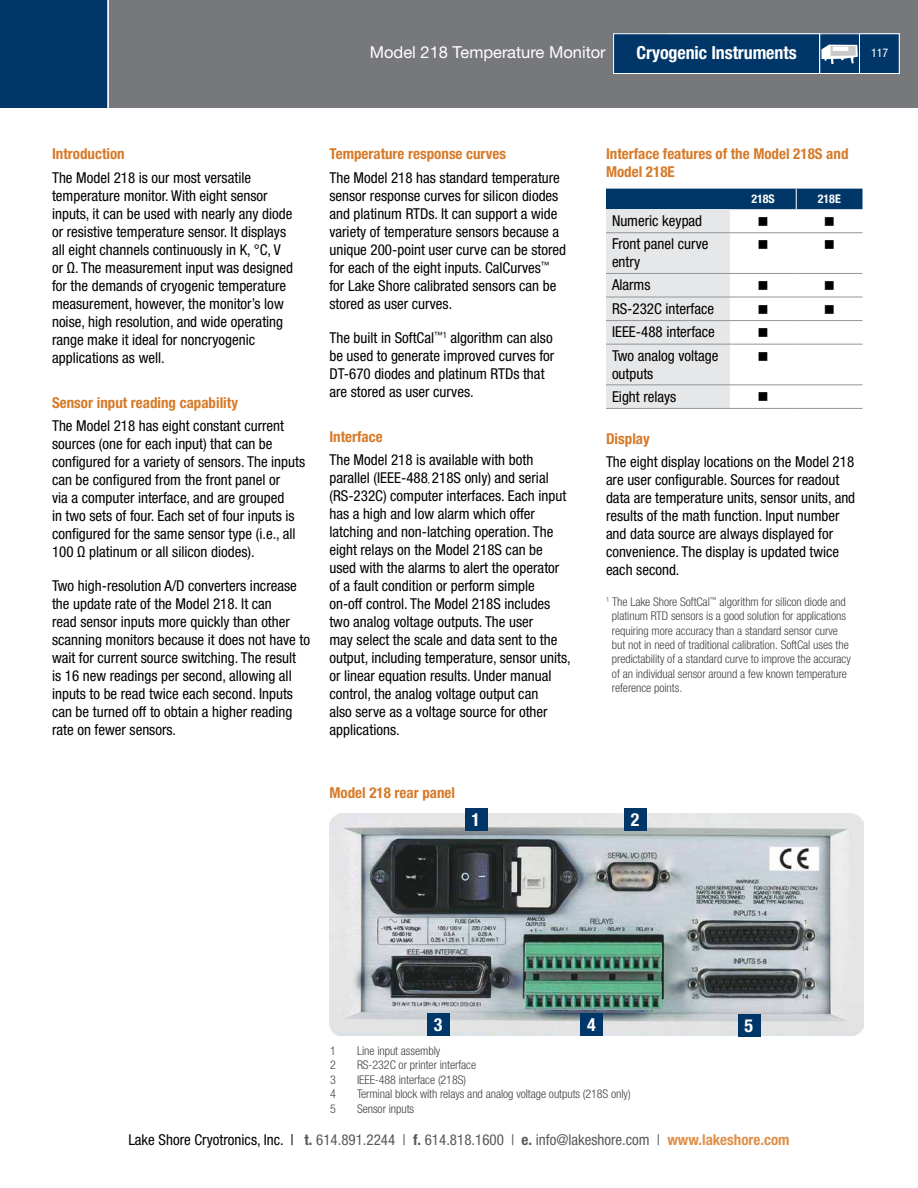
<style>
.page{position:relative;width:918px;height:1188px;background:#fff}
.page>*{position:absolute;margin:0;border:0;box-sizing:border-box;transform-origin:0 0}
.t1{font:700 condensed 18px "Helvetica Neue LTW1 G";letter-spacing:-.005em;color:#fff}
.t2{font:16.5px "Helvetica Neue LTW1 G";color:#fff}
.t3{font:condensed 15px/18px "Helvetica Neue LTW1 G";color:#000}
.t4{font:700 condensed 15px/18px "Helvetica Neue LTW1 G";color:#d77a28}
.t5{font:condensed 15px "Helvetica Neue LTW1 G";color:#58595b}
.t6{font:15px "Wingdings";color:#000}
.t7{font:300 condensed 12px/14.4px "Helvetica Neue LTW1 G";letter-spacing:-.005em;color:#414042}
.t8{font:700 condensed 12px "Helvetica Neue LTW1 G";letter-spacing:-.005em;color:#fff}
.t9{font:condensed 12px "Helvetica Neue LTW1 G";color:#fff}
.s1{font-size:9px}
.s2{color:#000}
.s3{font-weight:700}
.s4{font-weight:700;color:#de904a}
</style>
<div class="page">
<img style="left:329px;top:813px;width:535px;height:223px">
<div style="left:427px;top:1014px;width:22px;height:22px;background:#003768"></div>
<div style="left:465px;top:809px;width:22px;height:22px;background:#003768"></div>
<div style="left:624px;top:809px;width:22px;height:22px;background:#003768"></div>
<div style="left:580px;top:1014px;width:23px;height:22px;background:#003768"></div>
<div style="left:738px;top:1015px;width:22px;height:22px;background:#003768"></div>
<hr style="left:796px;top:232px;width:67px;height:1px;background:#939598">
<hr style="left:796px;top:273px;width:67px;height:1px;background:#939598">
<hr style="left:796px;top:297px;width:67px;height:1px;background:#939598">
<hr style="left:796px;top:320px;width:67px;height:1px;background:#939598">
<hr style="left:796px;top:344px;width:67px;height:1px;background:#939598">
<hr style="left:796px;top:385px;width:67px;height:1px;background:#939598">
<hr style="left:730px;top:408px;width:66px;height:1px;background:#939598">
<hr style="left:796px;top:408px;width:67px;height:1px;background:#939598">
<svg style="left:606px;top:189px;width:256px;height:219px"></svg>
<hr style="left:606px;top:408px;width:124px;height:1px;background:#939598">
<div style="left:108px;top:0;width:810px;height:108px;background:#77787b"></div>
<div style="left:0;top:0;width:108px;height:108px;background:#003768"></div>
<hr style="left:107px;top:0;width:2px;height:116px;background:#fff">
<div style="left:613px;top:33px;width:207px;height:41px;background:#003768;border:1px solid #fff"></div>
<div style="left:859px;top:33px;width:41px;height:41px;background:#003768;border:1px solid #fff"></div>
<svg style="left:821px;top:35px;width:37px;height:37px"></svg>
<div style="left:830px;top:46px;width:26px;height:10px;background:#c9c9c9"></div>
<hr style="left:833px;top:47px;width:15px;height:4px;background:#fff">
<div style="left:819px;top:33px;width:41px;height:41px;border:1px solid #fff"></div>
<p class="t2" style="left:370px;top:42px;width:237px">Model 218 Temperature Monitor</p>
<p class="t1" style="left:636px;top:42px;width:162px">Cryogenic Instruments</p>
<p class="t2" style="left:700px;top:42px;width:89px">Introduction</p>
<p class="t9" style="left:871px;top:46px;width:19px">1177</p>
<p class="t4" style="left:52px;top:145px;width:74px">Introduction</p>
<p class="t3" style="left:52px;top:168px;width:243px">The Model 218 is our most versatile temperature monitor. With eight sensor inputs, it can be used with nearly any diode or resistive temperature sensor. It displays all eight channels continuously in K, °C, V or Ω. The measurement input was designed for the demands of cryogenic temperature measurement, however, the monitor’s low noise, high resolution, and wide operating range make it ideal for noncryogenic applications as well.</p>
<p class="t4" style="left:52px;top:393px;width:187px">Sensor input reading capability</p>
<p class="t3" style="left:52px;top:417px;width:255px">The Model 218 has eight constant current sources (one for each input) that can be configured for a variety of sensors. The inputs can be configured from the front panel or<br>via a computer interface, and are grouped<br>in two sets of four. Each set of four inputs is configured for the same sensor type (i.e., all 100 Ω platinum or all silicon diodes).</p>
<p class="t3" style="left:52px;top:577px;width:259px">Two high-resolution A/D converters increase the update rate of the Model 218. It can<br>read sensor inputs more quickly than other scanning monitors because it does not have to wait for current source switching. The result<br>is 16 new readings per second, allowing all inputs to be read twice each second. Inputs can be turned off to obtain a higher reading rate on fewer sensors.</p>
<p class="t4" style="left:329px;top:145px;width:178px">Temperature response curves</p>
<p class="t3" style="left:329px;top:168px;width:238px">The Model 218 has standard temperature sensor response curves for silicon diodes and platinum RTDs. It can support a wide variety of temperature sensors because a unique 200-point user curve can be stored for each of the eight inputs. CalCurves<sup>™ </sup>for Lake Shore calibrated sensors can be stored as user curves.</p>
<p class="t3" style="left:329px;top:329px;width:226px">The built in SoftCal<sup>™1</sup> algorithm can also be used to generate improved curves for DT‑670 diodes and platinum RTDs that are stored as user curves.</p>
<p class="t4" style="left:329px;top:428px;width:55px">Interface</p>
<p class="t3" style="left:329px;top:451px;width:243px">The Model 218 is available with both parallel (IEEE-488<span class="s1">,</span> 218S only) and serial (RS-232C) computer interfaces. Each input has a high and low alarm which offer latching and non-latching operation. The eight relays on the Model 218S can be used with the alarms to alert the operator of a fault condition or perform simple on-off control. The Model 218S includes two analog voltage outputs. The user<br>may select the scale and data sent to the output, including temperature, sensor units, or linear equation results. Under manual control, the analog voltage output can<br>also serve as a voltage source for other applications.</p>
<p class="t4" style="left:329px;top:783px;width:127px">Model 218 rear panel</p>
<p class="t4" style="left:606px;top:145px;width:244px">Interface features of the Model 218S and<br>Model 218E</p>
<p class="t8" style="left:751px;top:192px;width:25px">218S</p>
<p class="t8" style="left:818px;top:192px;width:24px">218E</p>
<p class="t3" style="left:612px;top:212px;width:92px">Numeric keypad</p>
<p class="t6" style="left:758px;top:213px;width:13px">■</p>
<p class="t6" style="left:824px;top:213px;width:13px">■</p>
<p class="t3" style="left:612px;top:235px;width:98px">Front panel curve entry</p>
<p class="t6" style="left:758px;top:237px;width:13px">■</p>
<p class="t6" style="left:824px;top:237px;width:13px">■</p>
<p class="t3" style="left:612px;top:276px;width:40px">Alarms</p>
<p class="t6" style="left:758px;top:278px;width:13px">■</p>
<p class="t6" style="left:824px;top:278px;width:13px">■</p>
<p class="t3" style="left:612px;top:300px;width:104px">RS-232C interface</p>
<p class="t6" style="left:758px;top:301px;width:13px">■</p>
<p class="t6" style="left:824px;top:301px;width:13px">■</p>
<p class="t3" style="left:612px;top:323px;width:104px">IEEE-488 interface</p>
<p class="t6" style="left:758px;top:325px;width:13px">■</p>
<p class="t3" style="left:612px;top:347px;width:108px">Two analog voltage outputs</p>
<p class="t6" style="left:758px;top:348px;width:13px">■</p>
<p class="t3" style="left:612px;top:387px;width:66px">Eight relays</p>
<p class="t6" style="left:758px;top:389px;width:13px">■</p>
<p class="t4" style="left:606px;top:430px;width:45px">Display</p>
<p class="t3" style="left:606px;top:453px;width:251px">The eight display locations on the Model 218 are user configurable. Sources for readout data are temperature units, sensor units, and results of the math function. Input number and data source are always displayed for convenience. The display is updated twice each second.</p>
<p class="t7" style="left:612px;top:594px;width:240px;text-indent:-6px"><sup>1</sup> The Lake Shore SoftCal<sup>™</sup> algorithm for silicon diode and platinum RTD sensors is a good solution for applications requiring more accuracy than a standard sensor curve but not in need of traditional calibration. SoftCal uses the predictability of a standard curve to improve the accuracy of an individual sensor around a few known temperature reference points.</p>
<p class="t1" style="left:472px;top:809px;width:10px">1</p>
<p class="t1" style="left:631px;top:809px;width:10px">2</p>
<p class="t1" style="left:434px;top:1014px;width:10px">3</p>
<p class="t1" style="left:587px;top:1014px;width:10px">4</p>
<p class="t1" style="left:745px;top:1015px;width:10px">5</p>
<p class="t7" style="left:330px;top:1044px;width:7px">1</p>
<p class="t7" style="left:357px;top:1044px;width:85px">Line input assembly</p>
<p class="t7" style="left:330px;top:1058px;width:7px">2</p>
<p class="t7" style="left:357px;top:1058px;width:121px">RS-232C or printer interface</p>
<p class="t7" style="left:330px;top:1073px;width:7px">3</p>
<p class="t7" style="left:357px;top:1073px;width:111px">IEEE-488 interface (218S)</p>
<p class="t7" style="left:330px;top:1087px;width:7px">4</p>
<p class="t7" style="left:357px;top:1087px;width:275px">Terminal block with relays and analog voltage outputs (218S only)</p>
<p class="t7" style="left:330px;top:1101px;width:7px">5</p>
<p class="t7" style="left:357px;top:1101px;width:59px">Sensor inputs</p>
<p class="t5" style="left:128px;top:1131px;width:663px"><span class="s2">Lake Shore Cryotronics, Inc. |</span> <span class="s3">t.</span> 614.891.2244 | <span class="s3">f.</span> 614.818.1600 | <span class="s3">e.</span> info@lakeshore.com | <span class="s4">www.lakeshore.com</span></p>
</div>
